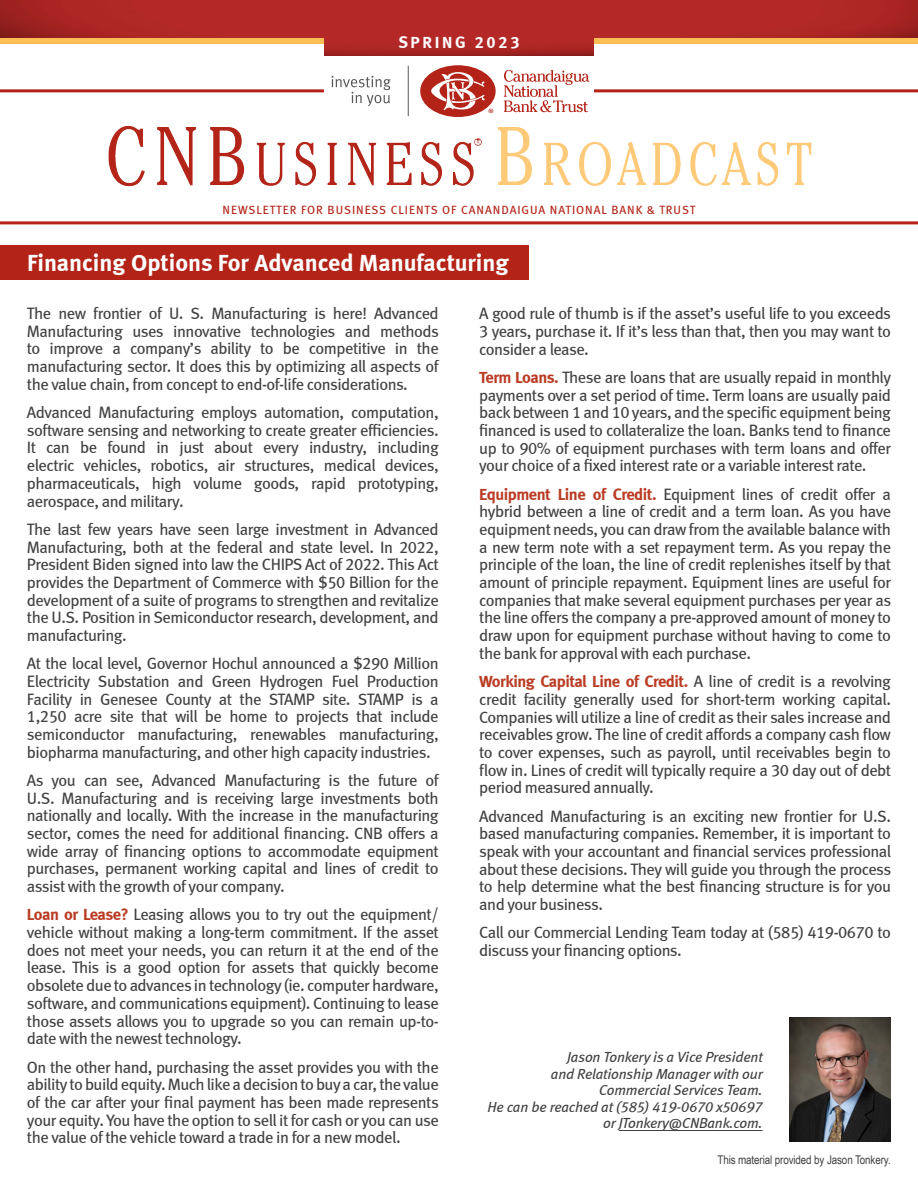
<style>
.page{position:relative;width:918px;height:1188px;background:#fff}
.page>*{position:absolute;margin:0;border:0;box-sizing:border-box;transform-origin:0 0}
.t1{font:24px "Meta Bold LF";color:#fff}
.t2{font:16.5px/17.7px "Meta Book LF";letter-spacing:-.03em;color:#414042;text-align:justify}
.t3{font:16.5px "Meta Bold LF";letter-spacing:-.03em;color:#ba3b23}
.t4{font:16.5px "Meta Bold LF";letter-spacing:.16em;color:#fff}
.t5{font:italic 14.7px/16.5px "Meta Book LF";letter-spacing:-.01em;color:#414042;text-align:right}
.t6{font:13.65px "Myriad Pro";color:#b32317}
.t7{font:12px "Meta";letter-spacing:.08em;color:#b32317}
.t8{font:12px "Arial Narrow";letter-spacing:-.01em;color:#414042}
.s1{font-family:"Meta Bold LF";color:#ba3b23}
.s2{font-family:"Meta Book LF";color:#414042}
</style>
<div class="page">
<img style="left:0;top:0;width:918px;height:56px">
<svg style="left:0;top:44px;width:324px;height:12px"></svg>
<div style="left:0;top:38px;width:324px;height:6px;background:#fdbe56"></div>
<div style="left:594px;top:38px;width:324px;height:6px;background:#fdbe56"></div>
<hr style="left:0;top:89px;width:324px;height:3px;background:#b32317">
<hr style="left:408px;top:66px;width:1px;height:50px;background:#58595b">
<svg style="left:504px;top:44px;width:414px;height:68px"></svg>
<div style="left:418px;top:63px;width:80px;height:56px;border:4px solid #fff;border-radius:50%"></div>
<div style="left:420px;top:65px;width:76px;height:52px;background:#b32317;border-radius:50%"></div>
<svg style="left:430px;top:72px;width:55px;height:38px"></svg>
<svg style="left:332px;top:76px;width:59px;height:30px"></svg>
<hr style="left:594px;top:89px;width:324px;height:3px;background:#b32317">
<img style="left:108px;top:114px;width:704px;height:73px">
<hr style="left:0;top:221px;width:918px;height:3px;background:#b32317">
<div style="left:0;top:245px;width:529px;height:35px;background:#b32317"></div>
<img style="left:790px;top:1018px;width:101px;height:123px">
<hr style="left:619px;top:1130px;width:144px;height:1px;background:#414042">
<p class="t4" style="left:398px;top:33px;width:123px">SPRING 2023</p>
<p class="t6" style="left:488px;top:105px;width:7px">®</p>
<p class="t7" style="left:223px;top:202px;width:474px">NEWSLETTER FOR BUSINESS CLIENTS OF CANANDAIGUA NATIONAL BANK &amp; TRUST</p>
<h1 class="t1" style="left:27px;top:248px;width:483px">Financing Options For Advanced Manufacturing</h1>
<p class="t2" style="left:27px;top:304px;width:413px">The new frontier of U. S. Manufacturing is here! Advanced Manufacturing uses innovative technologies and methods to improve a company’s ability to be competitive in the manufacturing sector. It does this by optimizing all aspects of the value chain, from concept to end-of-life considerations.</p>
<p class="t2" style="left:27px;top:403px;width:413px">Advanced Manufacturing employs automation, computation, software sensing and networking to create greater efficiencies.<br>It can be found in just about every industry, including electric vehicles, robotics, air structures, medical devices, pharmaceuticals, high volume goods, rapid prototyping, aerospace, and military.</p>
<p class="t2" style="left:27px;top:520px;width:413px">The last few years have seen large investment in Advanced Manufacturing, both at the federal and state level. In 2022, President Biden signed into law the CHIPS Act of 2022. This Act provides the Department of Commerce with $50 Billion for the development of a suite of programs to strengthen and revitalize the U.S. Position in Semiconductor research, development, and manufacturing.</p>
<p class="t2" style="left:27px;top:654px;width:413px">At the local level, Governor Hochul announced a $290 Million Electricity Substation and Green Hydrogen Fuel Production Facility in Genesee County at the STAMP site. STAMP is a 1,250 acre site that will be home to projects that include semiconductor manufacturing, renewables manufacturing, biopharma manufacturing, and other high capacity industries.</p>
<p class="t2" style="left:27px;top:771px;width:413px">As you can see, Advanced Manufacturing is the future of U.S. Manufacturing and is receiving large investments both nationally and locally. With the increase in the manufacturing sector, comes the need for additional financing. CNB offers a wide array of financing options to accommodate equipment purchases, permanent working capital and lines of credit to assist with the growth of your company.</p>
<p class="t2" style="left:27px;top:906px;width:413px"><span class="s1">Loan or Lease?</span> Leasing allows you to try out the equipment/ vehicle without making a long-term commitment. If the asset does not meet your needs, you can return it at the end of the lease. This is a good option for assets that quickly become obsolete due to advances in technology (ie. computer hardware, software, and communications equipment). Continuing to lease those assets allows you to upgrade so you can remain up-to&shy;date with the newest technology.</p>
<p class="t2" style="left:27px;top:1058px;width:413px">On the other hand, purchasing the asset provides you with the ability to build equity. Much like a decision to buy a car, the value of the car after your final payment has been made represents your equity. You have the option to sell it for cash or you can use the value of the vehicle toward a trade in for a new model.</p>
<p class="t2" style="left:479px;top:304px;width:413px">A good rule of thumb is if the asset’s useful life to you exceeds 3 years, purchase it. If it’s less than that, then you may want to consider a lease.</p>
<p class="t2" style="left:479px;top:368px;width:413px"><span class="s1">Term Loans.</span> These are loans that are usually repaid in monthly payments over a set period of time. Term loans are usually paid back between 1 and 10 years, and the specific equipment being financed is used to collateralize the loan. Banks tend to finance up to 90% of equipment purchases with term loans and offer your choice of a fixed interest rate or a variable interest rate.</p>
<p class="t2" style="left:479px;top:485px;width:413px"><span class="s1">Equipment Line of Credit.</span> Equipment lines of credit offer a hybrid between a line of credit and a term loan. As you have equipment needs, you can draw from the available balance with a new term note with a set repayment term. As you repay the principle of the loan, the line of credit replenishes itself by that amount of principle repayment. Equipment lines are useful for companies that make several equipment purchases per year as the line offers the company a pre-approved amount of money to draw upon for equipment purchase without having to come to the bank for approval with each purchase.</p>
<p class="t3" style="left:479px;top:672px;width:413px">Working Capital Line of Credit. <span class="s2">A line of credit is a revolving</span></p>
<p class="t2" style="left:479px;top:690px;width:413px">credit facility generally used for short-term working capital.<br>Companies will utilize a line of credit as their sales increase and receivables grow. The line of credit affords a company cash flow to cover expenses, such as payroll, until receivables begin to flow in. Lines of credit will typically require a 30 day out of debt period measured annually.</p>
<p class="t2" style="left:479px;top:807px;width:413px">Advanced Manufacturing is an exciting new frontier for U.S. based manufacturing companies. Remember, it is important to speak with your accountant and financial services professional about these decisions. They will guide you through the process to help determine what the best financing structure is for you and your business.</p>
<p class="t2" style="left:479px;top:923px;width:413px">Call our Commercial Lending Team today at (585) 419-0670 to discuss your financing options.</p>
<p class="t5" style="left:487px;top:1049px;width:277px">Jason Tonkery is a Vice President<br>and Relationship Manager with our<br>Commercial Services Team.<br>He can be reached at (585) 419-0670 x50697 or JTonkery@CNBank.com.</p>
<p class="t8" style="left:717px;top:1151px;width:175px">This material provided by Jason Tonkery.</p>
</div>
